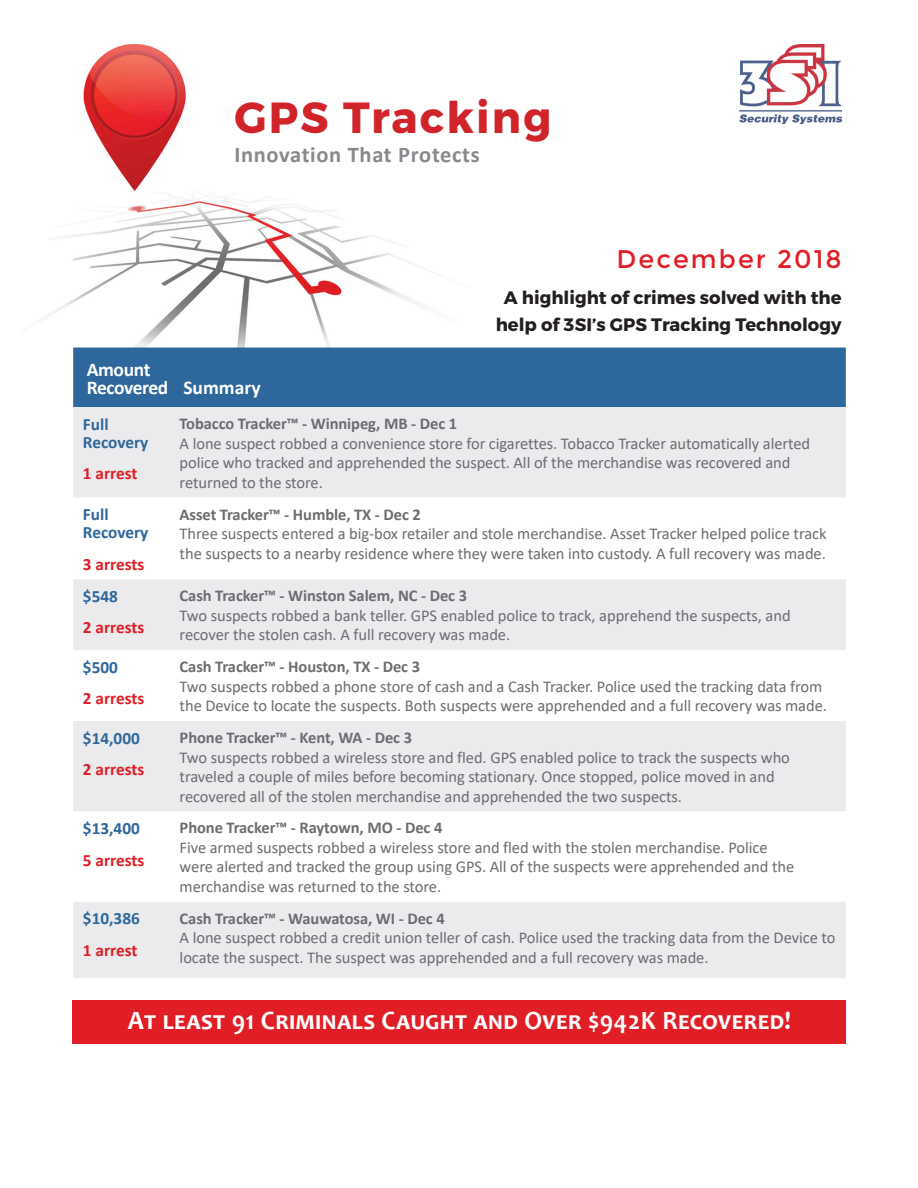
<style>
.page{position:relative;width:918px;height:1188px;background:#fff}
.page>*{position:absolute;margin:0;border:0;box-sizing:border-box;transform-origin:0 0}
.t1{font:700 43.5px "Montserrat";letter-spacing:.05em;color:#d1232a}
.t2{font:700 26.55px "Candara";letter-spacing:.02em;color:#fff;scale:.96 1}
.t3{font:25.5px "Montserrat";letter-spacing:.08em;color:#e11e25}
.t4{font:700 22.5px "Calibri";letter-spacing:.03em;color:#87898c}
.subtitle{font:700 19.5px/18px "Calibri";letter-spacing:-.02em;color:#fff}
.subtitle-2{font:700 19.5px "Calibri";color:#fff}
.Blue_title{font:700 18px/27px "Montserrat";color:#231f20;text-align:center}
.subtitle-3{font:700 17.25px "Calibri";color:#e11e25}
.subtitle-4{font:700 17.25px/18px "Calibri";color:#2e679b}
.grey_text{font:16.5px/19.5px "Calibri";letter-spacing:-.005em;color:#6c6d70}
.s1{font-weight:700}
</style>
<div class="page">
<img style="left:50px;top:44px;width:419px;height:304px">
<div style="left:73px;top:348px;width:773px;height:59px;background:#2e679b"></div>
<svg style="left:73px;top:407px;width:773px;height:571px;fill:#ebebed"></svg>
<div style="left:73px;top:1000px;width:773px;height:44px;background:#e11e25"></div>
<img style="left:740px;top:44px;width:102px;height:80px">
<h1 class="t1" style="left:234px;top:91px;width:319px">GPS Tracking</h1>
<h3 class="t4" style="left:234px;top:139px;width:247px">Innovation That Protects</h3>
<p class="t3" style="left:617px;top:245px;width:226px">December 2018</p>
<p class="subtitle" style="left:87px;top:360px;width:83px">Amount<br>Recovered</p>
<p class="subtitle-4" style="left:83px;top:415px;width:67px">Full<br>Recovery</p>
<p class="subtitle-3" style="left:83px;top:461px;width:56px">1 arrest</p>
<p class="subtitle-4" style="left:83px;top:505px;width:67px">Full<br>Recovery</p>
<p class="subtitle-3" style="left:83px;top:552px;width:63px">3 arrests</p>
<p class="subtitle-4" style="left:83px;top:587px;width:36px">$548</p>
<p class="subtitle-3" style="left:83px;top:616px;width:63px">2 arrests</p>
<p class="subtitle-4" style="left:83px;top:658px;width:36px">$500</p>
<p class="subtitle-3" style="left:83px;top:686px;width:63px">2 arrests</p>
<p class="subtitle-4" style="left:83px;top:729px;width:58px">$14,000</p>
<p class="subtitle-3" style="left:83px;top:757px;width:63px">2 arrests</p>
<p class="subtitle-4" style="left:83px;top:819px;width:58px">$13,400</p>
<p class="subtitle-3" style="left:83px;top:848px;width:63px">5 arrests</p>
<p class="subtitle-4" style="left:83px;top:909px;width:58px">$10,386</p>
<p class="subtitle-3" style="left:83px;top:938px;width:56px">1 arrest</p>
<p class="subtitle-2" style="left:183px;top:373px;width:79px">Summary</p>
<p class="Blue_title" style="left:496px;top:284px;width:347px">A highlight of crimes solved with the help of 3SI’s GPS Tracking Technology</p>
<p class="grey_text" style="left:180px;top:414px;width:632px"><span class="s1">Tobacco Tracker™ - Winnipeg, MB - Dec 1<br></span>A lone suspect robbed a convenience store for cigarettes. Tobacco Tracker automatically alerted police who tracked and apprehended the suspect. All of the merchandise was recovered and returned to the store.</p>
<p class="grey_text" style="left:180px;top:504px;width:648px"><span class="s1">Asset Tracker™ - Humble, TX - Dec 2<br></span>Three suspects entered a big-box retailer and stole merchandise. Asset Tracker helped police track the suspects to a nearby residence where they were taken into custody. A full recovery was made.</p>
<p class="grey_text" style="left:180px;top:586px;width:613px"><span class="s1">Cash Tracker™ - Winston Salem, NC - Dec 3<br></span>Two suspects robbed a bank teller. GPS enabled police to track, apprehend the suspects, and recover the stolen cash. A full recovery was made.</p>
<p class="grey_text" style="left:180px;top:657px;width:649px"><span class="s1">Cash Tracker™ - Houston, TX - Dec 3<br></span>Two suspects robbed a phone store of cash and a Cash Tracker. Police used the tracking data from the Device to locate the suspects. Both suspects were apprehended and a full recovery was made.</p>
<p class="grey_text" style="left:180px;top:727px;width:612px"><span class="s1">Phone Tracker™ - Kent, WA - Dec 3<br></span>Two suspects robbed a wireless store and fled. GPS enabled police to track the suspects who traveled a couple of miles before becoming stationary. Once stopped, police moved in and recovered all of the stolen merchandise and apprehended the two suspects.</p>
<p class="grey_text" style="left:180px;top:818px;width:616px"><span class="s1">Phone Tracker™ - Raytown, MO - Dec 4<br></span>Five armed suspects robbed a wireless store and fled with the stolen merchandise. Police were alerted and tracked the group using GPS. All of the suspects were apprehended and the merchandise was returned to the store.</p>
<p class="grey_text" style="left:180px;top:908px;width:657px"><span class="s1">Cash Tracker™ - Wauwatosa, WI - Dec 4<br></span>A lone suspect robbed a credit union teller of cash. Police used the tracking data from the Device to locate the suspect. The suspect was apprehended and a full recovery was made.</p>
<p class="t2" style="left:128px;top:1004px;width:692px">At least 91 Criminals Caught and Over $942K Recovered!</p>
</div>
